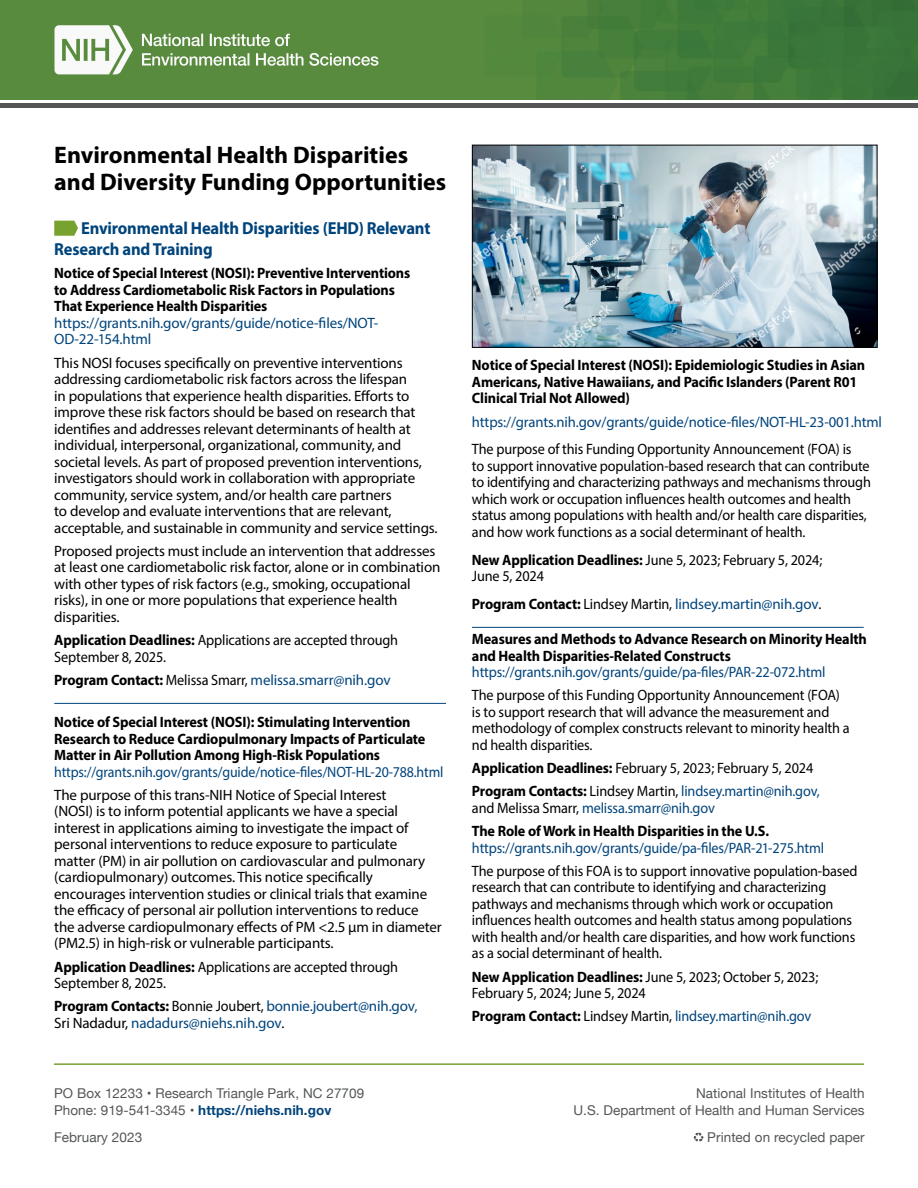
<style>
.page{position:relative;width:918px;height:1188px;background:#fff}
.page>*{position:absolute;margin:0;border:0;box-sizing:border-box;transform-origin:0 0}
.t1{font:700 24px/27px "Myriad Pro";color:#000}
.t2{font:700 17.4px/21px "Myriad Pro";letter-spacing:-.01em;color:#00447c;scale:.95 1}
.t3{font:15px/16.5px "Myriad Pro";letter-spacing:-.01em;color:#000}
.t4{font:15px/16.5px "Myriad Pro";letter-spacing:-.01em;color:#000;scale:.95 1}
.t5{font:700 15px/16.5px "Myriad Pro";letter-spacing:-.01em;color:#000;scale:.95 1}
.t6{font:15px/16.5px "Myriad Pro";letter-spacing:-.01em;color:#00447c}
.t7{font:15px/16.5px "Myriad Pro";letter-spacing:-.01em;color:#00447c;scale:.95 1}
.t8{font:15px "Myriad Pro";letter-spacing:-.01em;color:#00447c;scale:.93 1}
.t9{font:13.5px "Helvetica Neue";letter-spacing:.005em;color:#535557}
.t10{font:700 13.5px "Helvetica Neue";letter-spacing:.005em;color:#00447c}
.s1{font-weight:700}
.s2{font-weight:700;color:#000}
.s3{color:#000}
.s4{font-weight:400;color:#535557}
</style>
<div class="page">
<hr style="left:472px;top:627px;width:392px;height:1px;background:#00447c">
<hr style="left:54px;top:703px;width:392px;height:1px;background:#00447c">
<hr style="left:54px;top:1063px;width:810px;height:2px;background:#78a22f">
<hr style="left:0;top:104px;width:918px;height:4px;background:#535557">
<img style="left:0;top:0;width:918px;height:99px">
<svg style="left:54px;top:25px;width:79px;height:49px"></svg>
<svg style="left:142px;top:53px;width:236px;height:13px"></svg>
<svg style="left:210px;top:34px;width:80px;height:12px"></svg>
<svg style="left:142px;top:34px;width:61px;height:12px"></svg>
<svg style="left:54px;top:221px;width:24px;height:15px"></svg>
<img style="left:474px;top:147px;width:401px;height:199px">
<div style="left:472px;top:145px;width:405px;height:203px;border:1px solid #000"></div>
<svg style="left:694px;top:1133px;width:10px;height:9px"></svg>
<h1 class="t1" style="left:54px;top:141px;width:394px">Environmental Health Disparities and Diversity Funding Opportunities</h1>
<h2 class="t2" style="left:54px;top:217px;width:397px;text-indent:27px">Environmental Health Disparities (EHD) Relevant<br>Research and Training</h2>
<p class="t5" style="left:54px;top:265px;width:376px">Notice of Special Interest (NOSI): Preventive Interventions to Address Cardiometabolic Risk Factors in Populations<br>That Experience Health Disparities</p>
<p class="t6" style="left:54px;top:314px;width:326px">https://grants.nih.gov/grants/guide/notice-fles/NOT-<br>OD-22-154.html</p>
<p class="t3" style="left:54px;top:354px;width:385px">This NOSI focuses specifcally on preventive interventions addressing cardiometabolic risk factors across the lifespan<br>in populations that experience health disparities. Eforts to improve these risk factors should be based on research that identifes and addresses relevant determinants of health at individual, interpersonal, organizational, community, and societal levels. As part of proposed prevention interventions, investigators should work in collaboration with appropriate community, service system, and/or health care partners<br>to develop and evaluate interventions that are relevant, acceptable, and sustainable in community and service settings.</p>
<p class="t3" style="left:54px;top:542px;width:388px">Proposed projects must include an intervention that addresses at least one cardiometabolic risk factor, alone or in combination with other types of risk factors (e.g., smoking, occupational risks), in one or more populations that experience health disparities.</p>
<p class="t4" style="left:54px;top:632px;width:363px"><span class="s1">Application Deadlines:</span> Applications are accepted through<br>September 8, 2025.</p>
<p class="t6" style="left:54px;top:671px;width:338px"><span class="s2">Program Contact:</span> <span class="s3">Melissa Smarr,</span> melissa.smarr@nih.gov</p>
<p class="t5" style="left:54px;top:713px;width:392px">Notice of Special Interest (NOSI): Stimulating Intervention<br>Research to Reduce Cardiopulmonary Impacts of Particulate<br>Matter in Air Pollution Among High-Risk Populations</p>
<p class="t8" style="left:54px;top:762px;width:420px">https://grants.nih.gov/grants/guide/notice-fles/NOT-HL-20-788.html</p>
<p class="t3" style="left:54px;top:786px;width:389px">The purpose of this trans-NIH Notice of Special Interest<br>(NOSI) is to inform potential applicants we have a special interest in applications aiming to investigate the impact of personal interventions to reduce exposure to particulate matter (PM) in air pollution on cardiovascular and pulmonary (cardiopulmonary) outcomes. This notice specifcally encourages intervention studies or clinical trials that examine the efcacy of personal air pollution interventions to reduce the adverse cardiopulmonary efects of PM &lt;2.5 µm in diameter (PM2.5) in high-risk or vulnerable participants.</p>
<p class="t4" style="left:54px;top:958px;width:363px"><span class="s1">Application Deadlines:</span> Applications are accepted through<br>September 8, 2025.</p>
<p class="t6" style="left:54px;top:998px;width:365px"><span class="s2">Program Contacts:</span> <span class="s3">Bonnie Joubert,</span> bonnie.joubert@nih.gov,<br><span class="s3">Sri Nadadur,</span> nadadurs@niehs.nih.gov<span class="s3">.</span></p>
<p class="t5" style="left:472px;top:357px;width:416px">Notice of Special Interest (NOSI): Epidemiologic Studies in Asian<br>Americans, Native Hawaiians, and Pacifc Islanders (Parent R01<br>Clinical Trial Not Allowed)</p>
<p class="t6" style="left:472px;top:413px;width:412px">https://grants.nih.gov/grants/guide/notice-fles/NOT-HL-23-001.html</p>
<p class="t4" style="left:472px;top:441px;width:422px">The purpose of this Funding Opportunity Announcement (FOA) is<br>to support innovative population-based research that can contribute to identifying and characterizing pathways and mechanisms through which work or occupation infuences health outcomes and health status among populations with health and/or health care disparities, and how work functions as a social determinant of health.</p>
<p class="t4" style="left:472px;top:551px;width:370px"><span class="s1">New Application Deadlines:</span> June 5, 2023; February 5, 2024;<br>June 5, 2024</p>
<p class="t6" style="left:472px;top:595px;width:351px"><span class="s2">Program Contact:</span> <span class="s3">Lindsey Martin,</span> lindsey.martin@nih.gov<span class="s3">.</span></p>
<p class="t5" style="left:472px;top:630px;width:417px">Measures and Methods to Advance Research on Minority Health and Health Disparities-Related Constructs</p>
<p class="t7" style="left:472px;top:664px;width:374px">https://grants.nih.gov/grants/guide/pa-fles/PAR-22-072.html</p>
<p class="t4" style="left:472px;top:687px;width:399px">The purpose of this Funding Opportunity Announcement (FOA) is to support research that will advance the measurement and methodology of complex constructs relevant to minority health a nd health disparities.</p>
<p class="t4" style="left:472px;top:760px;width:361px"><span class="s1">Application Deadlines:</span> February 5, 2023; February 5, 2024</p>
<p class="t7" style="left:472px;top:783px;width:368px"><span class="s2">Program Contacts:</span> <span class="s3">Lindsey Martin,</span> lindsey.martin@nih.gov, <span class="s3">and Melissa Smarr,</span> melissa.smarr@nih.gov</p>
<p class="t5" style="left:472px;top:822px;width:314px">The Role of Work in Health Disparities in the U.S.</p>
<p class="t7" style="left:472px;top:839px;width:372px">https://grants.nih.gov/grants/guide/pa-fles/PAR-21-275.html</p>
<p class="t4" style="left:472px;top:862px;width:407px">The purpose of this FOA is to support innovative population-based research that can contribute to identifying and characterizing pathways and mechanisms through which work or occupation infuences health outcomes and health status among populations with health and/or health care disparities, and how work functions as a social determinant of health.</p>
<p class="t4" style="left:472px;top:968px;width:366px"><span class="s1">New Application Deadlines:</span> June 5, 2023; October 5, 2023;<br>February 5, 2024; June 5, 2024</p>
<p class="t7" style="left:472px;top:1008px;width:359px"><span class="s2">Program Contact:</span> <span class="s3">Lindsey Martin,</span> lindsey.martin@nih.gov</p>
<p class="t9" style="left:54px;top:1084px;width:312px">PO Box 12233 • Research Triangle Park, NC 27709</p>
<p class="t9" style="left:696px;top:1084px;width:170px">National Institutes of Health</p>
<p class="t10" style="left:54px;top:1100px;width:279px"><span class="s4">Phone: 919-541-3345 •</span> https://niehs.nih.gov</p>
<p class="t9" style="left:573px;top:1100px;width:293px">U.S. Department of Health and Human Services</p>
<p class="t9" style="left:54px;top:1127px;width:90px">February 2023</p>
<p class="t9" style="left:707px;top:1127px;width:159px">Printed on recycled paper</p>
</div>
